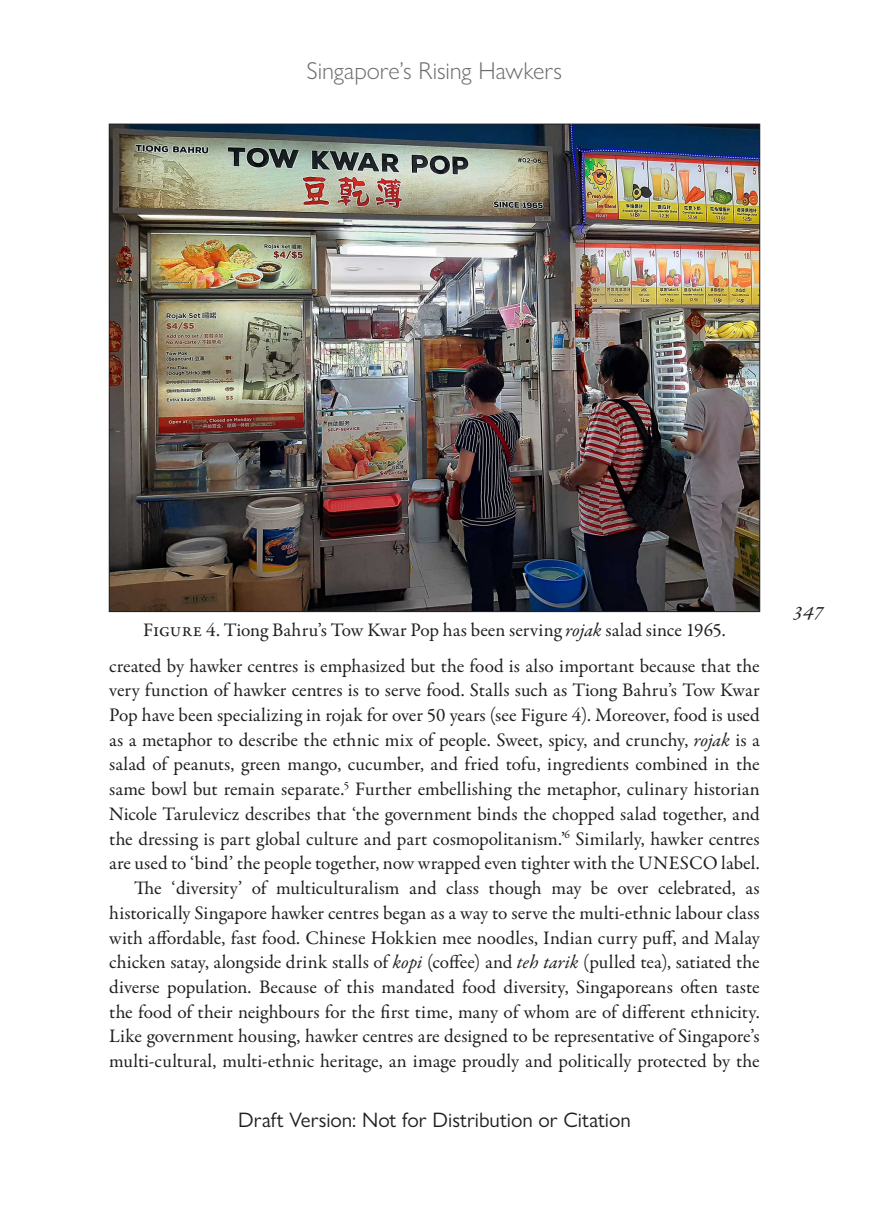
<style>
.page{position:relative;width:869px;height:1216px;background:#fff}
.page>*{position:absolute;margin:0;border:0;box-sizing:border-box;transform-origin:0 0}
.t1{font:300 24.5px "Gill Sans Nova";color:#6c6d70}
.t2{font:italic 22.75px "Garamond Premr Pro";color:#231f20}
.t3{font:21px "Gill Sans Nova";color:#231f20}
.First_Paragraph{font:19.25px/24.7px "Garamond Premr Pro";letter-spacing:-.005em;color:#231f20;text-align:justify}
.Other_Paragraphs{font:19.25px/24.7px "Garamond Premr Pro";letter-spacing:-.01em;color:#231f20;text-align:justify}
.s1{font-style:italic}
</style>
<div class="page">
<img style="left:111px;top:126px;width:646px;height:484px">
<p class="t1" style="left:307px;top:56px;width:256px">Singapore’s Rising Hawkers</p>
<p class="First_Paragraph" style="left:143px;top:618px;width:584px">Figure 4. Tiong Bahru’s Tow Kwar Pop has been serving <span class="s1">rojak</span> salad since 1965.</p>
<p class="First_Paragraph" style="left:109px;top:653px;width:651px">created by hawker centres is emphasized but the food is also important because that the very function of hawker centres is to serve food. Stalls such as Tiong Bahru’s Tow Kwar Pop have been specializing in rojak for over 50 years (see Figure 4). Moreover, food is used as a metaphor to describe the ethnic mix of people. Sweet, spicy, and crunchy, <span class="s1">rojak</span> is a salad of peanuts, green mango, cucumber, and fried tofu, ingredients combined in the same bowl but remain separate.<sup>5</sup> Further embellishing the metaphor, culinary historian Nicole Tarulevicz describes that ‘the government binds the chopped salad together, and the dressing is part global culture and part cosmopolitanism.’<sup>6</sup> Similarly, hawker centres are used to ‘bind’ the people together, now wrapped even tighter with the UNESCO label.</p>
<p class="Other_Paragraphs" style="left:109px;top:876px;width:651px;text-indent:25px">The ‘diversity’ of multiculturalism and class though may be over celebrated, as historically Singapore hawker centres began as a way to serve the multi-ethnic labour class with affordable, fast food. Chinese Hokkien mee noodles, Indian curry puff, and Malay chicken satay, alongside drink stalls of <span class="s1">kopi</span> (coffee) and <span class="s1">teh tarik</span> (pulled tea), satiated the diverse population. Because of this mandated food diversity, Singaporeans often taste the food of their neighbours for the first time, many of whom are of different ethnicity.<br>Like government housing, hawker centres are designed to be representative of Singapore’s multi-cultural, multi-ethnic heritage, an image proudly and politically protected by the</p>
<p class="t3" style="left:238px;top:1107px;width:394px">Draft Version: Not for Distribution or Citation</p>
<p class="t2" style="left:794px;top:594px;width:31px">347</p>
</div>
